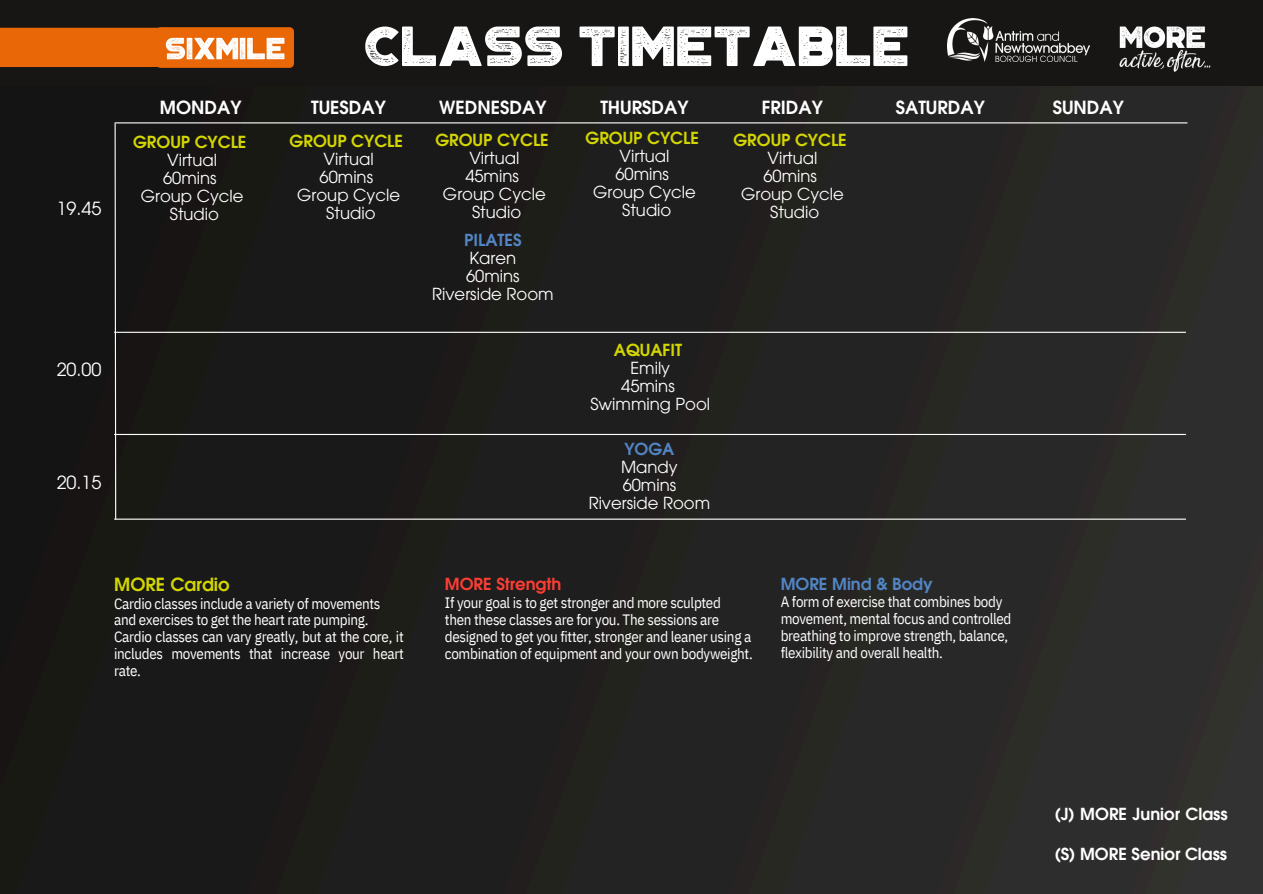
<style>
.page{position:relative;width:1263px;height:894px;background:#fff}
.page>*{position:absolute;margin:0;border:0;box-sizing:border-box;transform-origin:0 0}
.t1{font:57px "Portico Rough";color:#fff}
.t2{font:600 18px "ITC Avant Garde Std";color:#fff}
.t3{font:18px "ITC Avant Garde Std";color:#fff}
.t4{font:600 18px "ITC Avant Garde Std";color:#d3d600}
.t5{font:16.5px/18px "ITC Avant Garde Std";color:#fff;text-align:center}
.t6{font:600 16.5px "ITC Avant Garde Std";color:#fff}
.t7{font:600 16.5px "ITC Avant Garde Std";color:#5285c4}
.t8{font:600 16.5px "ITC Avant Garde Std";color:#fd3e34}
.t9{font:15px/16.8px "IBM Plex Sans Cond";letter-spacing:-.02em;color:#fff}
.s1{font-weight:600;color:#d3d600}
.s2{font-weight:600;color:#5285c4}
</style>
<div class="page">
<img style="left:0;top:84px;width:1263px;height:809px">
<div style="left:0;top:0;width:1262px;height:85px;background:#171615"></div>
<img style="left:1119px;top:26px;width:92px;height:46px">
<img style="left:947px;top:19px;width:142px;height:42px">
<svg style="left:114px;top:121px;width:3px;height:399px"></svg>
<hr style="left:116px;top:122px;width:1071px;height:1px;background:#fff">
<hr style="left:114px;top:331px;width:1072px;height:2px;background:#fff">
<hr style="left:114px;top:434px;width:1072px;height:1px;background:#fff">
<hr style="left:114px;top:518px;width:1072px;height:1px;background:#fff">
<div style="left:0;top:28px;width:156px;height:39px;background:#e96706"></div>
<img style="left:156px;top:28px;width:137px;height:39px">
<p class="t3" style="left:57px;top:202px;width:46px">19.45</p>
<h4 class="t3" style="left:57px;top:363px;width:46px">20.00</h4>
<h4 class="t3" style="left:57px;top:475px;width:46px">20.15</h4>
<p class="t1" style="left:363px;top:13px;width:547px">CLASS TIMETABLE</p>
<h4 class="t2" style="left:160px;top:101px;width:83px">MONDAY</h4>
<h4 class="t2" style="left:311px;top:101px;width:76px">TUESDAY</h4>
<h2 class="t2" style="left:439px;top:101px;width:109px">WEDNESDAY</h2>
<h2 class="t2" style="left:600px;top:101px;width:90px">THURSDAY</h2>
<h2 class="t2" style="left:762px;top:101px;width:63px">FRIDAY</h2>
<h2 class="t2" style="left:896px;top:101px;width:91px">SATURDAY</h2>
<h2 class="t2" style="left:1053px;top:101px;width:73px">SUNDAY</h2>
<h4 class="t5" style="left:585px;top:130px;width:115px"><span class="s1">GROUP CYCLE<br></span>Virtual<br>60mins<br>Group Cycle<br>Studio</h4>
<h2 class="t5" style="left:133px;top:135px;width:115px"><span class="s1">GROUP CYCLE<br></span>Virtual<br>60mins<br>Group Cycle<br>Studio</h2>
<p class="t5" style="left:290px;top:134px;width:115px"><span class="s1">GROUP CYCLE<br></span>Virtual<br>60mins<br>Group Cycle<br>Studio</p>
<p class="t5" style="left:435px;top:133px;width:115px"><span class="s1">GROUP CYCLE<br></span>Virtual<br>45mins<br>Group Cycle<br>Studio</p>
<h4 class="t5" style="left:733px;top:133px;width:115px"><span class="s1">GROUP CYCLE<br></span>Virtual<br>60mins<br>Group Cycle<br>Studio</h4>
<h2 class="t5" style="left:432px;top:233px;width:123px"><span class="s2">PILATES<br></span>Karen<br>60mins<br>Riverside Room</h2>
<h4 class="t5" style="left:590px;top:343px;width:121px"><span class="s1">AQUAFIT<br></span>Emily<br>45mins<br>Swimming Pool</h4>
<p class="t5" style="left:589px;top:441px;width:123px"><span class="s2">YOGA<br></span>Mandy<br>60mins<br>Riverside Room</p>
<p class="t4" style="left:114px;top:577px;width:117px">MORE Cardio</p>
<h3 class="t9" style="left:114px;top:594px;width:268px">Cardio classes include a variety of movements</h3>
<p class="t9" style="left:114px;top:611px;width:256px">and exercises to get the heart rate pumping.</p>
<p class="t9" style="left:114px;top:628px;width:291px;text-align:justify">Cardio classes can vary greatly, but at the core, it includes movements that increase your heart rate.</p>
<h4 class="t8" style="left:445px;top:578px;width:118px">MORE Strength</h4>
<p class="t7" style="left:781px;top:577px;width:154px">MORE Mind &amp; Body</p>
<h4 class="t9" style="left:445px;top:593px;width:278px">If your goal is to get stronger and more sculpted</h4>
<h4 class="t9" style="left:445px;top:610px;width:309px">then these classes are for you. The sessions are designed to get you fitter, stronger and leaner using a combination of equipment and your own bodyweight.</h4>
<p class="t9" style="left:781px;top:593px;width:232px">A form of exercise that combines body movement, mental focus and controlled breathing to improve strength, balance, flexibility and overall health.</p>
<h4 class="t6" style="left:1054px;top:807px;width:175px">(J) MORE Junior Class</h4>
<h4 class="t6" style="left:1054px;top:847px;width:174px">(S) MORE Senior Class</h4>
</div>
